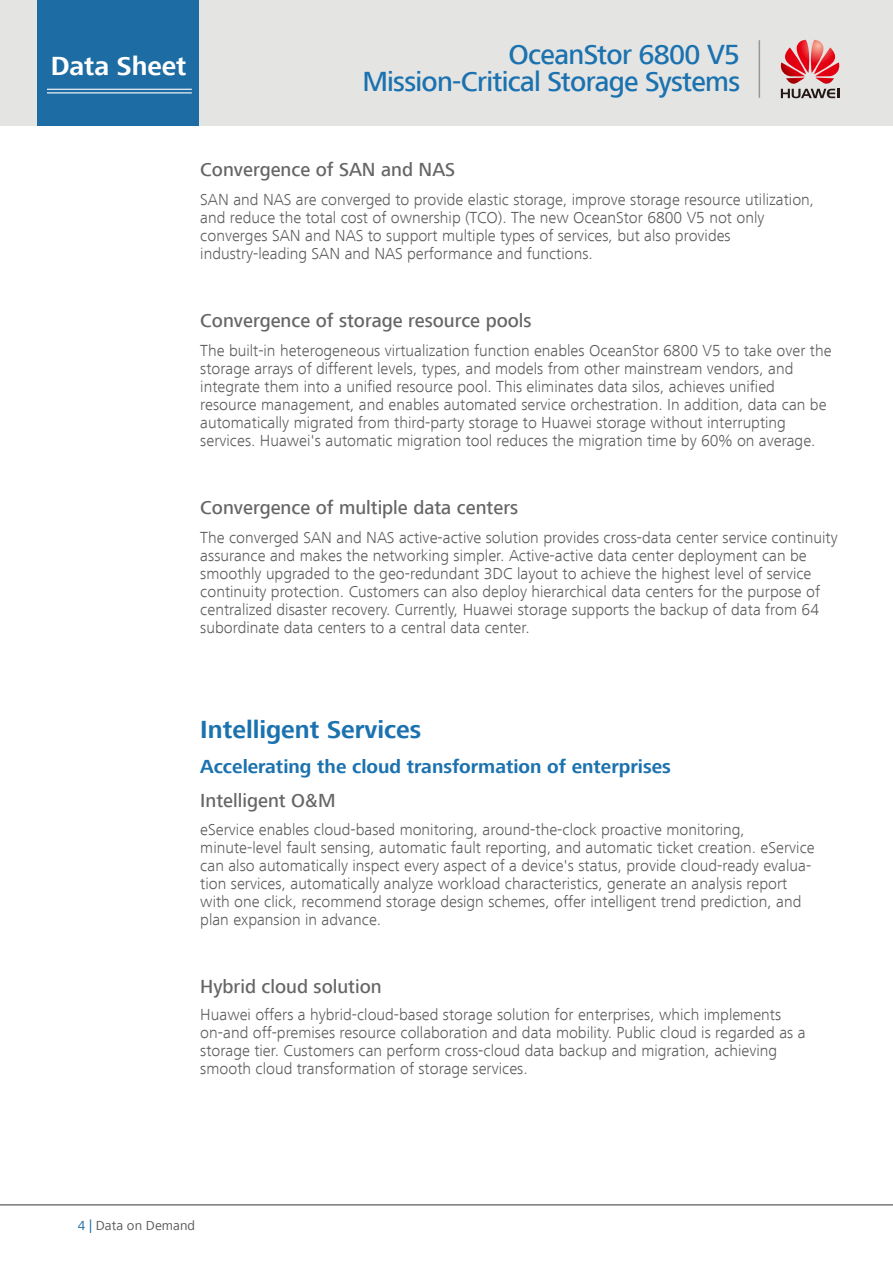
<style>
.page{position:relative;width:893px;height:1263px;background:#fff}
.page>*{position:absolute;margin:0;border:0;box-sizing:border-box;transform-origin:0 0}
.t1{font:500 28.5px/27px "Frutiger Next LT";letter-spacing:-.025em;color:#1b72af;text-align:right}
.t2{font:700 27px "Frutiger Next LT";letter-spacing:-.005em;color:#fff}
.t3{font:700 25.5px "Frutiger Next LT";color:#1b72af}
.t4{font:500 19.5px "Frutiger Next LT";color:#666}
.t5{font:700 19.5px "Frutiger Next LT";color:#1b72af}
.t6{font:300 16.5px/18px "Frutiger Next LT";color:#5b5b5b}
.t7{font:13.5px "Frutiger Next LT";color:#5b5b5b}
.s1{color:#1d6ca3}
</style>
<div class="page">
<div style="left:0;top:0;width:893px;height:125px;background:#e4e4e3"></div>
<hr style="left:759px;top:40px;width:1px;height:58px;background:#979797">
<div style="left:38px;top:0;width:161px;height:125px;background:#1d6ca3"></div>
<hr style="left:47px;top:89px;width:145px;height:1px;background:#fff">
<hr style="left:47px;top:92px;width:145px;height:1px;background:#fff">
<svg style="left:780px;top:40px;width:60px;height:58px"></svg>
<hr style="left:0;top:1204px;width:893px;height:1px;background:#313333">
<h2 class="t2" style="left:51px;top:51px;width:137px">Data Sheet</h2>
<h1 class="t1" style="left:362px;top:41px;width:379px">OceanStor 6800 V5<br>Mission-Critical Storage Systems</h1>
<p class="t4" style="left:200px;top:159px;width:256px">Convergence of SAN and NAS</p>
<p class="t6" style="left:200px;top:191px;width:615px">SAN and NAS are converged to provide elastic storage, improve storage resource utilization, and reduce the total cost of ownership (TCO). The new OceanStor 6800 V5 not only converges SAN and NAS to support multiple types of services, but also provides industry-leading SAN and NAS performance and functions.</p>
<p class="t4" style="left:200px;top:309px;width:333px">Convergence of storage resource pools</p>
<p class="t6" style="left:200px;top:341px;width:633px">The built-in heterogeneous virtualization function enables OceanStor 6800 V5 to take over the storage arrays of different levels, types, and models from other mainstream vendors, and integrate them into a unified resource pool. This eliminates data silos, achieves unified resource management, and enables automated service orchestration. In addition, data can be automatically migrated from third-party storage to Huawei storage without interrupting services. Huawei's automatic migration tool reduces the migration time by 60% on average.</p>
<p class="t4" style="left:200px;top:497px;width:319px">Convergence of multiple data centers</p>
<p class="t6" style="left:200px;top:529px;width:639px">The converged SAN and NAS active-active solution provides cross-data center service continuity assurance and makes the networking simpler. Active-active data center deployment can be smoothly upgraded to the geo-redundant 3DC layout to achieve the highest level of service continuity protection. Customers can also deploy hierarchical data centers for the purpose of centralized disaster recovery. Currently, Huawei storage supports the backup of data from 64 subordinate data centers to a central data center.</p>
<h3 class="t3" style="left:200px;top:715px;width:222px">Intelligent Services</h3>
<p class="t5" style="left:200px;top:756px;width:472px">Accelerating the cloud transformation of enterprises</p>
<p class="t4" style="left:200px;top:790px;width:137px">Intelligent O&amp;M</p>
<p class="t6" style="left:200px;top:820px;width:616px">eService enables cloud-based monitoring, around-the-clock proactive monitoring, minute-level fault sensing, automatic fault reporting, and automatic ticket creation. eService can also automatically inspect every aspect of a device's status, provide cloud-ready evalua&shy;tion services, automatically analyze workload characteristics, generate an analysis report with one click, recommend storage design schemes, offer intelligent trend prediction, and plan expansion in advance.</p>
<p class="t4" style="left:200px;top:976px;width:183px">Hybrid cloud solution</p>
<p class="t6" style="left:200px;top:1006px;width:607px">Huawei offers a hybrid-cloud-based storage solution for enterprises, which implements on-and off-premises resource collaboration and data mobility. Public cloud is regarded as a storage tier. Customers can perform cross-cloud data backup and migration, achieving smooth cloud transformation of storage services.</p>
<p class="t7" style="left:78px;top:1218px;width:119px"><span class="s1">4 |</span> Data on Demand</p>
</div>
